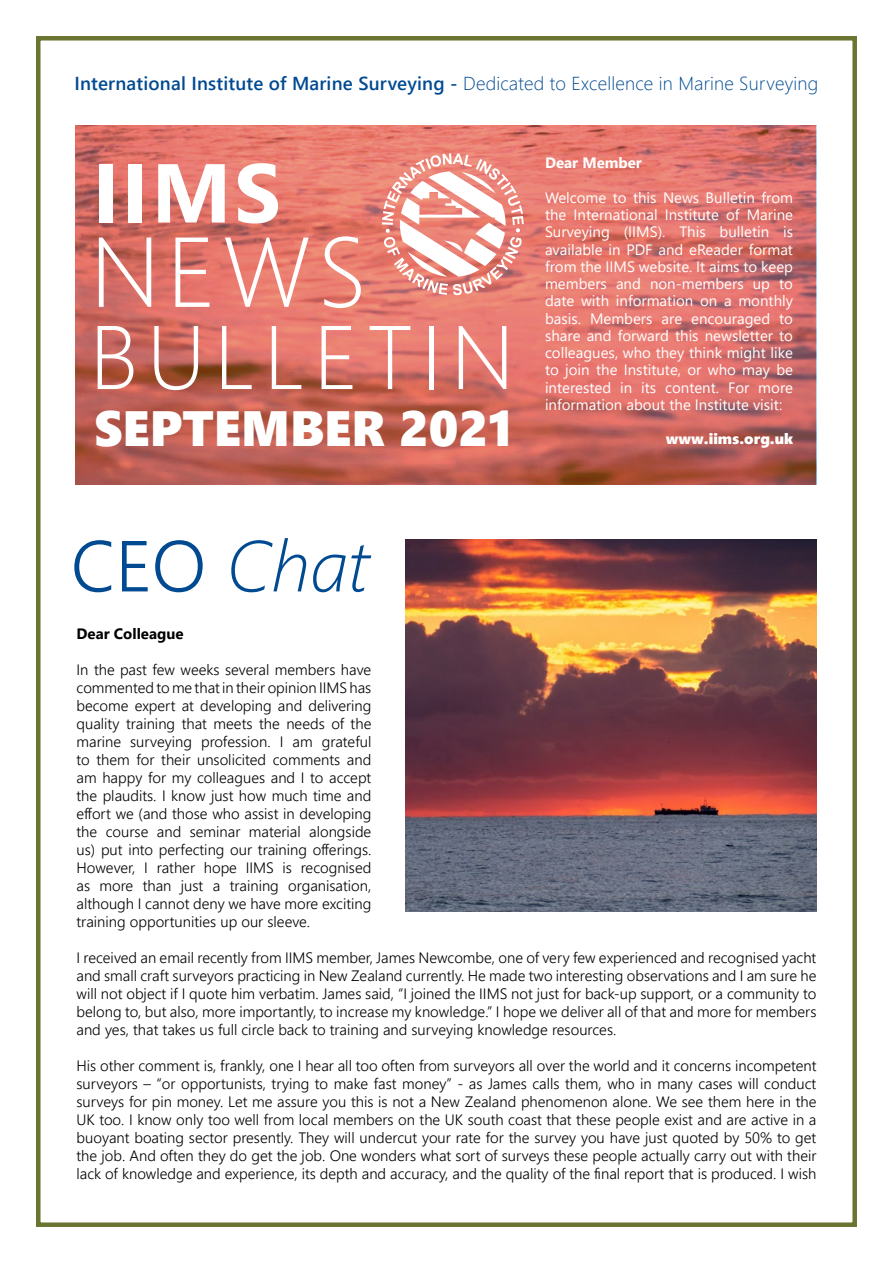
<style>
.page{position:relative;width:893px;height:1263px;background:#fff}
.page>*{position:absolute;margin:0;border:0;box-sizing:border-box;transform-origin:0 0}
.t1{font:300 99px "Segoe UI";color:#fff}
.t2{font:300 90px "Segoe UI";letter-spacing:.095em;color:#fff}
.t3{font:700 83.4px "Segoe UI";color:#fff}
.t4{font:italic 300 72px "Segoe UI";color:#004a92}
.t5{font:49.5px "Segoe UI Black";color:#fff}
.t6{font:600 18.75px "Segoe UI";letter-spacing:.01em;color:#004a92}
.t7{font:300 15px/18px "Segoe UI";color:#000;text-align:justify}
.t8{font:15px/17.2px "Segoe UI";color:#fff;text-align:justify}
.t9{font:15px "Segoe UI Black";color:#fff}
.t10{font:700 15px "Segoe UI";color:#000}
.t11{font:700 15px "Segoe UI";color:#fff}
.s1{font-weight:300}
.s2{font-style:normal}
</style>
<div class="page">
<div style="left:36px;top:36px;width:821px;height:1191px;border:4px solid #6c7431"></div>
<img style="left:75px;top:125px;width:741px;height:360px">
<svg style="left:382px;top:153px;width:142px;height:142px"></svg>
<img style="left:405px;top:540px;width:411px;height:372px">
<p class="t6" style="left:75px;top:66px;width:745px">International Institute of Marine Surveying - <span class="s1">Dedicated to Excellence in Marine Surveying</span></p>
<h3 class="t3" style="left:93px;top:114px;width:190px">IIMS</h3>
<h1 class="t1" style="left:90px;top:178px;width:278px">NEWS</h1>
<h2 class="t2" style="left:90px;top:272px;width:426px">BULLETIN</h2>
<h3 class="t5" style="left:94px;top:392px;width:419px">SEPTEMBER 2021</h3>
<h3 class="t4" style="left:71px;top:498px;width:300px"><span class="s2">CEO</span> Chat</h3>
<p class="t11" style="left:545px;top:149px;width:98px">Dear Member</p>
<p class="t8" style="left:545px;top:188px;width:250px">Welcome to this News Bulletin from the International Institute of Marine Surveying (IIMS). This bulletin is available in PDF and eReader format from the IIMS website. It aims to keep members and non-members up to date with information on a monthly basis. Members are encouraged to share and forward this newsletter to colleagues, who they think might like to join the Institute, or who may be interested in its content. For more information about the Institute visit:</p>
<p class="t9" style="left:666px;top:428px;width:129px">www.iims.org.uk</p>
<p class="t10" style="left:77px;top:620px;width:109px">Dear Colleague</p>
<p class="t7" style="left:77px;top:659px;width:296px">In the past few weeks several members have commented to me that in their opinion IIMS has become expert at developing and delivering quality training that meets the needs of the marine surveying profession. I am grateful to them for their unsolicited comments and am happy for my colleagues and I to accept the plaudits. I know just how much time and effort we (and those who assist in developing the course and seminar material alongside us) put into perfecting our training offerings.<br>However, I rather hope IIMS is recognised as more than just a training organisation, although I cannot deny we have more exciting training opportunities up our sleeve.</p>
<p class="t7" style="left:77px;top:947px;width:741px">I received an email recently from IIMS member, James Newcombe, one of very few experienced and recognised yacht and small craft surveyors practicing in New Zealand currently. He made two interesting observations and I am sure he will not object if I quote him verbatim. James said, “I joined the IIMS not just for back-up support, or a community to belong to, but also, more importantly, to increase my knowledge.” I hope we deliver all of that and more for members and yes, that takes us full circle back to training and surveying knowledge resources.</p>
<p class="t7" style="left:77px;top:1055px;width:741px">His other comment is, frankly, one I hear all too often from surveyors all over the world and it concerns incompetent surveyors – “or opportunists, trying to make fast money” - as James calls them, who in many cases will conduct surveys for pin money. Let me assure you this is not a New Zealand phenomenon alone. We see them here in the UK too. I know only too well from local members on the UK south coast that these people exist and are active in a buoyant boating sector presently. They will undercut your rate for the survey you have just quoted by 50% to get the job. And often they do get the job. One wonders what sort of surveys these people actually carry out with their lack of knowledge and experience, its depth and accuracy, and the quality of the final report that is produced. I wish</p>
</div>
